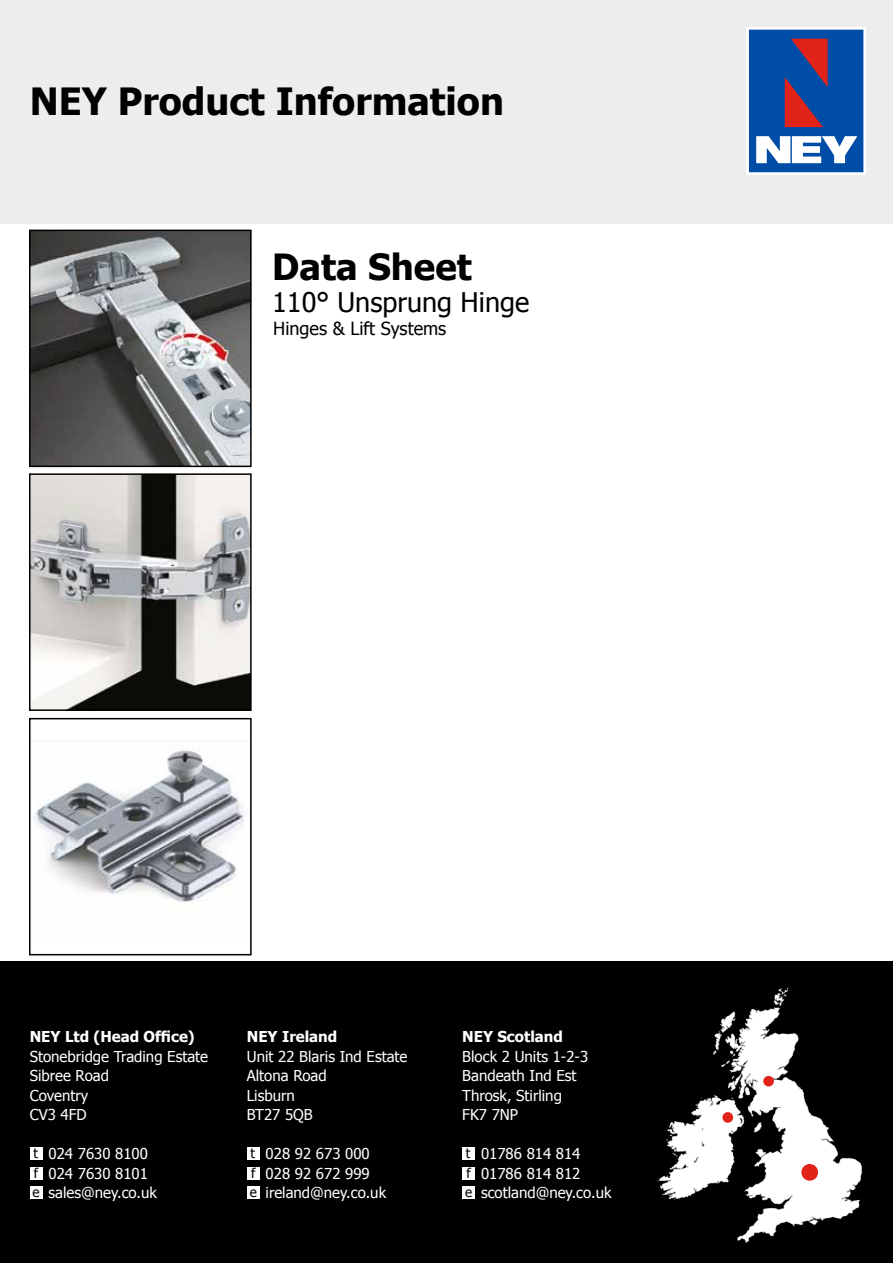
<style>
.page{position:relative;width:893px;height:1263px;background:#fff}
.page>*{position:absolute;margin:0;border:0;box-sizing:border-box;transform-origin:0 0}
.t1{font:700 37.5px "Tahoma";color:#000}
.t2{font:700 36px "Tahoma";color:#000}
.t3{font:27px "Tahoma";color:#000}
.t4{font:18px "Tahoma";color:#000}
.t5{font:15px/19.5px "Tahoma";color:#fff}
.t6{font:700 15px "Tahoma";color:#fff}
.t7{font:13.5px/18.3px "Tahoma";color:#000}
</style>
<div class="page">
<div style="left:0;top:0;width:893px;height:223px;background:#ededed"></div>
<svg style="left:746px;top:27px;width:120px;height:148px;background:#4467a6"></svg>
<div style="left:0;top:962px;width:893px;height:301px;background:#000"></div>
<img style="left:657px;top:987px;width:205px;height:256px">
<div style="left:801px;top:1164px;width:17px;height:17px;background:#e2231a;border-radius:50%"></div>
<div style="left:763px;top:1076px;width:11px;height:10px;background:#e2231a;border-radius:50%"></div>
<div style="left:722px;top:1112px;width:11px;height:11px;background:#e2231a;border-radius:50%"></div>
<div style="left:30px;top:1167px;width:13px;height:13px;background:#fff"></div>
<div style="left:30px;top:1186px;width:13px;height:13px;background:#fff"></div>
<div style="left:30px;top:1147px;width:13px;height:13px;background:#fff"></div>
<div style="left:247px;top:1167px;width:13px;height:13px;background:#fff"></div>
<div style="left:247px;top:1186px;width:13px;height:13px;background:#fff"></div>
<div style="left:247px;top:1147px;width:13px;height:13px;background:#fff"></div>
<div style="left:462px;top:1167px;width:13px;height:13px;background:#fff"></div>
<div style="left:462px;top:1186px;width:13px;height:13px;background:#fff"></div>
<div style="left:462px;top:1147px;width:13px;height:13px;background:#fff"></div>
<img style="left:32px;top:476px;width:217px;height:232px">
<div style="left:29px;top:473px;width:223px;height:238px;border:2px solid #000"></div>
<img style="left:32px;top:233px;width:217px;height:231px">
<div style="left:29px;top:230px;width:223px;height:237px;border:2px solid #000"></div>
<img style="left:34px;top:750px;width:211px;height:152px">
<div style="left:29px;top:718px;width:223px;height:237px;border:2px solid #000"></div>
<h1 class="t1" style="left:30px;top:75px;width:476px">NEY Product Information</h1>
<h2 class="t2" style="left:272px;top:242px;width:201px">Data Sheet</h2>
<h3 class="t3" style="left:272px;top:284px;width:258px">110° Unsprung Hinge</h3>
<p class="t4" style="left:273px;top:316px;width:175px">Hinges &amp; Lift Systems</p>
<p class="t6" style="left:30px;top:1026px;width:166px">NEY Ltd (Head Office)</p>
<p class="t5" style="left:30px;top:1046px;width:180px">Stonebridge Trading Estate<br>Sibree Road<br>Coventry<br>CV3 4FD</p>
<p class="t5" style="left:49px;top:1143px;width:110px">024 7630 8100<br>024 7630 8101 sales@ney.co.uk</p>
<p class="t7" style="left:33px;top:1144px;width:6px">t</p>
<p class="t7" style="left:33px;top:1164px;width:9px">f e</p>
<p class="t6" style="left:247px;top:1026px;width:92px">NEY Ireland</p>
<p class="t5" style="left:247px;top:1046px;width:162px">Unit 22 Blaris Ind Estate<br>Altona Road<br>Lisburn<br>BT27 5QB</p>
<p class="t5" style="left:266px;top:1143px;width:122px">028 92 673 000<br>028 92 672 999 ireland@ney.co.uk</p>
<p class="t7" style="left:251px;top:1144px;width:6px">t</p>
<p class="t7" style="left:250px;top:1164px;width:9px">f e</p>
<p class="t6" style="left:462px;top:1026px;width:102px">NEY Scotland</p>
<p class="t5" style="left:462px;top:1046px;width:127px">Block 2 Units 1-2-3<br>Bandeath Ind Est<br>Throsk, Stirling<br>FK7 7NP</p>
<p class="t5" style="left:481px;top:1143px;width:132px">01786 814 814<br>01786 814 812 scotland@ney.co.uk</p>
<p class="t7" style="left:466px;top:1144px;width:6px">t</p>
<p class="t7" style="left:465px;top:1164px;width:9px">f e</p>
</div>
